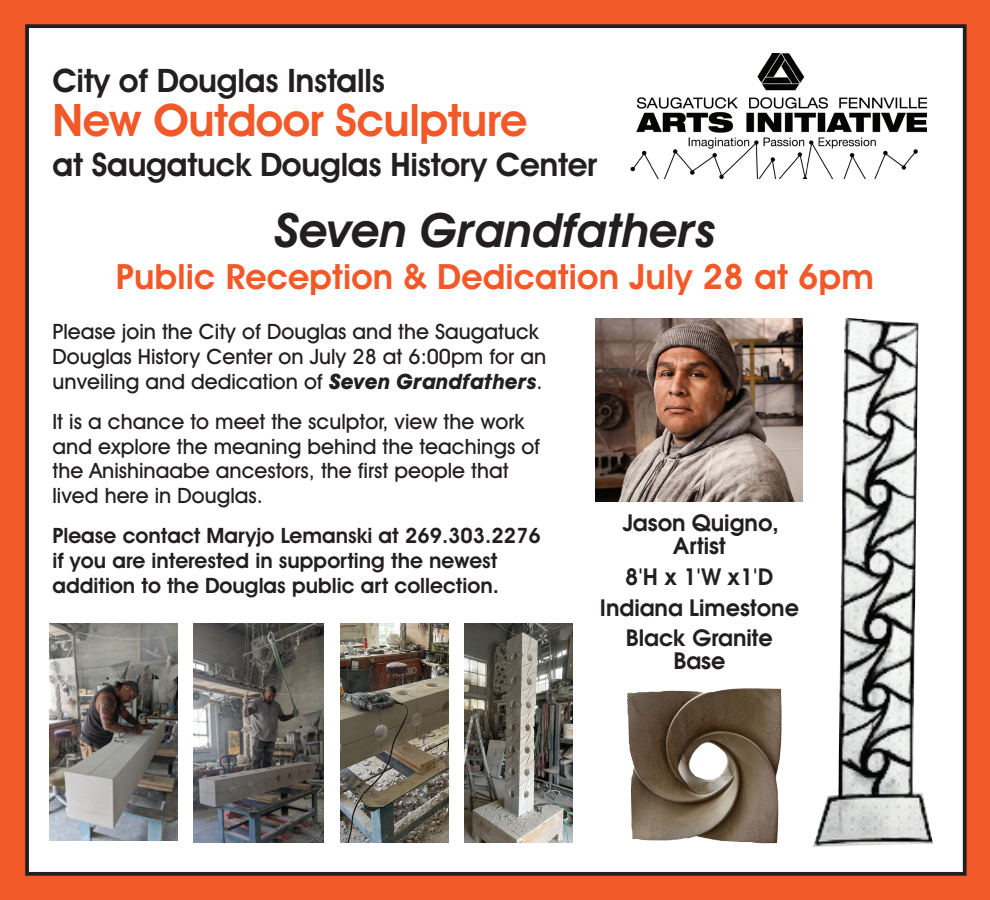
<style>
.page{position:relative;width:990px;height:900px;background:#f15929}
.page>*{position:absolute;margin:0;border:0;box-sizing:border-box;transform-origin:0 0}
.t1{font:italic 600 47.5px "Avant Garde IT Cby BT";letter-spacing:-.01em;color:#231f20}
.t2{font:600 45px "Avant Garde IT Cby BT";letter-spacing:-.01em;color:#f15929}
.t3{font:600 35px "Avant Garde IT Cby BT";letter-spacing:.005em;color:#f15929}
.t4{font:600 32.5px "Avant Garde IT Cby BT";letter-spacing:-.01em;color:#231f20}
.t5{font:600 22.5px/30.9px "Avant Garde";color:#231f20;text-align:center}
.t6{font:500 21.25px/25px "Avant Garde IT Cby BT";color:#231f20}
.t7{font:600 21.25px/25px "Avant Garde IT Cby BT";color:#231f20}
.s1{font-weight:700;font-style:italic}
</style>
<div class="page">
<div style="left:27px;top:26px;width:938px;height:848px;background:#fff"></div>
<div style="left:25px;top:24px;width:942px;height:852px;border:4px solid #231f20"></div>
<img style="left:630px;top:54px;width:297px;height:125px">
<img style="left:813px;top:318px;width:120px;height:529px">
<img style="left:465px;top:623px;width:108px;height:219px">
<img style="left:596px;top:319px;width:207px;height:182px">
<img style="left:627px;top:688px;width:155px;height:156px">
<img style="left:49px;top:623px;width:128px;height:218px">
<img style="left:194px;top:623px;width:130px;height:220px">
<img style="left:340px;top:623px;width:108px;height:219px">
<h3 class="t4" style="left:52px;top:61px;width:334px">City of Douglas Installs</h3>
<h2 class="t2" style="left:52px;top:93px;width:476px">New Outdoor Sculpture</h2>
<h3 class="t4" style="left:52px;top:144px;width:546px">at Saugatuck Douglas History Center</h3>
<h1 class="t1" style="left:274px;top:201px;width:443px">Seven Grandfathers</h1>
<h3 class="t3" style="left:116px;top:256px;width:760px">Public Reception &amp; Dedication July 28 at 6pm</h3>
<p class="t6" style="left:52px;top:318px;width:495px">Please join the City of Douglas and the Saugatuck<br>Douglas History Center on July 28 at 6:00pm for an unveiling and dedication of <span class="s1">Seven Grandfathers</span>.</p>
<p class="t6" style="left:52px;top:408px;width:489px">It is a chance to meet the sculptor, view the work and explore the meaning behind the teachings of the Anishinaabe ancestors, the first people that lived here in Douglas.</p>
<p class="t7" style="left:52px;top:523px;width:490px">Please contact Maryjo Lemanski at 269.303.2276 if you are interested in supporting the newest addition to the Douglas public art collection.</p>
<p class="t5" style="left:623px;top:511px;width:158px;line-height:22.5px">Jason Quigno,<br>Artist</p>
<p class="t5" style="left:600px;top:561px;width:201px">8'H x 1'W x1'D<br>Indiana Limestone<br>Black Granite</p>
<p class="t5" style="left:673px;top:645px;width:54px">Base</p>
</div>
